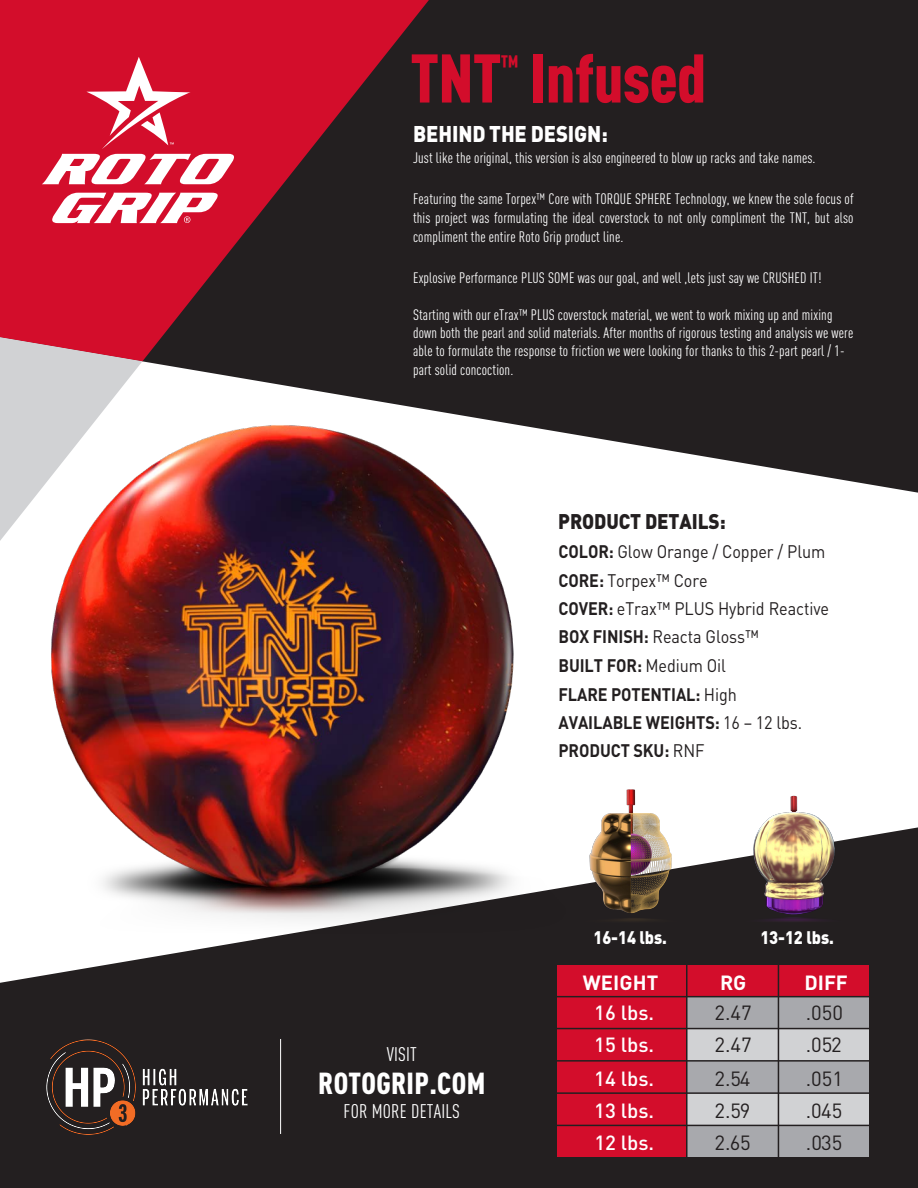
<style>
.page{position:relative;width:918px;height:1188px;background:#fff}
.page>*{position:absolute;margin:0;border:0;box-sizing:border-box;transform-origin:0 0}
.t1{font:900 condensed 67.65px "DINOT";letter-spacing:-.01em;color:#d30d2b}
.t2{font:900 condensed 30px "DINOT";letter-spacing:.01em;color:#fff}
.t3{font:900 condensed 27.6px "DINOT";color:#d30d2b}
.t4{font:900 22.5px "DINOT";letter-spacing:-.005em;color:#fff;scale:.9 1}
.t5{font:900 21px "DINOT";letter-spacing:-.005em;color:#231f20;scale:.9 1}
.t6{font:20.25px "DINOT";color:#231f20}
.t7{font:500 20.25px "DINOT";color:#fff}
.t8{font:700 20.25px "DINOT";color:#fff}
.t9{font:condensed 19.5px "DINOT";letter-spacing:.01em;color:#fff}
.t10{font:700 18px/28.5px "DINOT";letter-spacing:-.005em;color:#231f20;scale:.9 1}
.t11{font:18px/29.4px "DINOT";letter-spacing:-.005em;color:#231f20;scale:.9 1}
.t12{font:900 18px "DINOT";letter-spacing:-.005em;color:#fff;scale:.9 1}
.t13{font:condensed 15px/18.3px "DINOT";letter-spacing:.01em;color:#fff;text-align:justify}
.s1{font-weight:700}
.s2{font-weight:400}
</style>
<div class="page">
<div style="left:142px;top:0;width:776px;height:493px;background:#231f20"></div>
<div style="left:0;top:827px;width:918px;height:361px;background:#231f20"></div>
<svg style="left:0;top:0;width:429px;height:361px;background:#881426"></svg>
<svg style="left:0;top:337px;width:142px;height:32px;background:#d18793"></svg>
<svg style="left:51px;top:193px;width:168px;height:30px"></svg>
<svg style="left:42px;top:57px;width:193px;height:127px"></svg>
<div style="left:558px;top:965px;width:311px;height:192px;background:#d30d2b"></div>
<div style="left:687px;top:997px;width:91px;height:31px;background:#a8a9ad"></div>
<div style="left:779px;top:997px;width:90px;height:31px;background:#a8a9ad"></div>
<div style="left:687px;top:1029px;width:91px;height:32px;background:#d1d2d4"></div>
<div style="left:779px;top:1029px;width:90px;height:32px;background:#d1d2d4"></div>
<div style="left:687px;top:1061px;width:91px;height:32px;background:#a8a9ad"></div>
<div style="left:779px;top:1061px;width:90px;height:32px;background:#a8a9ad"></div>
<div style="left:687px;top:1093px;width:91px;height:32px;background:#d1d2d4"></div>
<div style="left:779px;top:1093px;width:90px;height:32px;background:#d1d2d4"></div>
<div style="left:687px;top:1126px;width:91px;height:31px;background:#a8a9ad"></div>
<div style="left:779px;top:1126px;width:90px;height:31px;background:#a8a9ad"></div>
<hr style="left:686px;top:956px;width:2px;height:208px;background:#231f20">
<hr style="left:778px;top:956px;width:1px;height:208px;background:#231f20">
<hr style="left:551px;top:996px;width:326px;height:1px;background:#231f20">
<hr style="left:551px;top:1028px;width:326px;height:1px;background:#231f20">
<hr style="left:551px;top:1060px;width:326px;height:2px;background:#231f20">
<hr style="left:551px;top:1092px;width:326px;height:2px;background:#231f20">
<hr style="left:551px;top:1125px;width:326px;height:1px;background:#231f20">
<hr style="left:280px;top:1039px;width:1px;height:95px;background:#fff">
<img style="left:0;top:369px;width:568px;height:571px">
<img style="left:562px;top:786px;width:137px;height:136px">
<img style="left:726px;top:795px;width:137px;height:127px">
<img style="left:35px;top:1033px;width:228px;height:107px">
<h1 class="t1" style="left:410px;top:36px;width:297px">TNT Infused</h1>
<h3 class="t3" style="left:501px;top:48px;width:19px">™</h3>
<h3 class="t4" style="left:413px;top:119px;width:218px">BEHIND THE DESIGN:</h3>
<p class="t13" style="left:413px;top:149px;width:404px">Just like the original, this version is also engineered to blow up racks and take names.</p>
<p class="t13" style="left:413px;top:190px;width:442px;line-height:18.8px">Featuring the same Torpex™ Core with TORQUE SPHERE Technology, we knew the sole focus of this project was formulating the ideal coverstock to not only compliment the TNT, but also compliment the entire Roto Grip product line.</p>
<p class="t13" style="left:413px;top:269px;width:410px">Explosive Performance PLUS SOME was our goal, and well ,lets just say we CRUSHED IT!</p>
<p class="t13" style="left:413px;top:305px;width:442px;text-align:left">Starting with our eTrax™ PLUS coverstock material, we went to work mixing up and mixing down both the pearl and solid materials. After months of rigorous testing and analysis we were able to formulate the response to friction we were looking for thanks to this 2-part pearl / 1- part solid concoction.</p>
<h3 class="t9" style="left:387px;top:1043px;width:32px">VISIT</h3>
<h2 class="t2" style="left:318px;top:1065px;width:168px">ROTOGRIP.COM</h2>
<h3 class="t9" style="left:344px;top:1100px;width:118px">FOR MORE DETAILS</h3>
<h3 class="t5" style="left:558px;top:507px;width:187px">PRODUCT DETAILS:</h3>
<p class="t11" style="left:558px;top:536px;width:298px"><span class="s1">COLOR:</span> Glow Orange / Copper / Plum<br><span class="s1">CORE:</span> Torpex™ Core</p>
<p class="t10" style="left:558px;top:593px;width:302px">COVER: <span class="s2">eTrax™ PLUS Hybrid Reactive<br></span>BOX FINISH: <span class="s2">Reacta Gloss™<br></span>BUILT FOR: <span class="s2">Medium Oil<br></span>FLARE POTENTIAL: <span class="s2">High<br></span>AVAILABLE WEIGHTS: <span class="s2">16 – 12 lbs.<br></span>PRODUCT SKU: <span class="s2">RNF</span></p>
<p class="t12" style="left:593px;top:926px;width:83px">16-14 lbs.</p>
<p class="t12" style="left:760px;top:926px;width:83px">13-12 lbs.</p>
<h3 class="t8" style="left:583px;top:969px;width:77px">WEIGHT</h3>
<h3 class="t8" style="left:720px;top:969px;width:28px">RG</h3>
<h3 class="t8" style="left:804px;top:969px;width:45px">DIFF</h3>
<h3 class="t7" style="left:594px;top:1000px;width:61px">16 lbs.</h3>
<h3 class="t6" style="left:714px;top:1000px;width:39px">2.47</h3>
<h3 class="t6" style="left:806px;top:1000px;width:39px">.050</h3>
<h3 class="t7" style="left:594px;top:1032px;width:61px">15 lbs.</h3>
<h3 class="t6" style="left:714px;top:1032px;width:39px">2.47</h3>
<h3 class="t6" style="left:806px;top:1032px;width:37px">.052</h3>
<h3 class="t7" style="left:594px;top:1065px;width:61px">14 lbs.</h3>
<h3 class="t6" style="left:714px;top:1066px;width:37px">2.54</h3>
<h3 class="t6" style="left:806px;top:1066px;width:39px">.051</h3>
<h3 class="t7" style="left:594px;top:1098px;width:61px">13 lbs.</h3>
<h3 class="t6" style="left:714px;top:1098px;width:37px">2.59</h3>
<h3 class="t6" style="left:806px;top:1098px;width:38px">.045</h3>
<h3 class="t7" style="left:594px;top:1130px;width:61px">12 lbs.</h3>
<h3 class="t6" style="left:714px;top:1130px;width:38px">2.65</h3>
<h3 class="t6" style="left:806px;top:1130px;width:38px">.035</h3>
</div>
